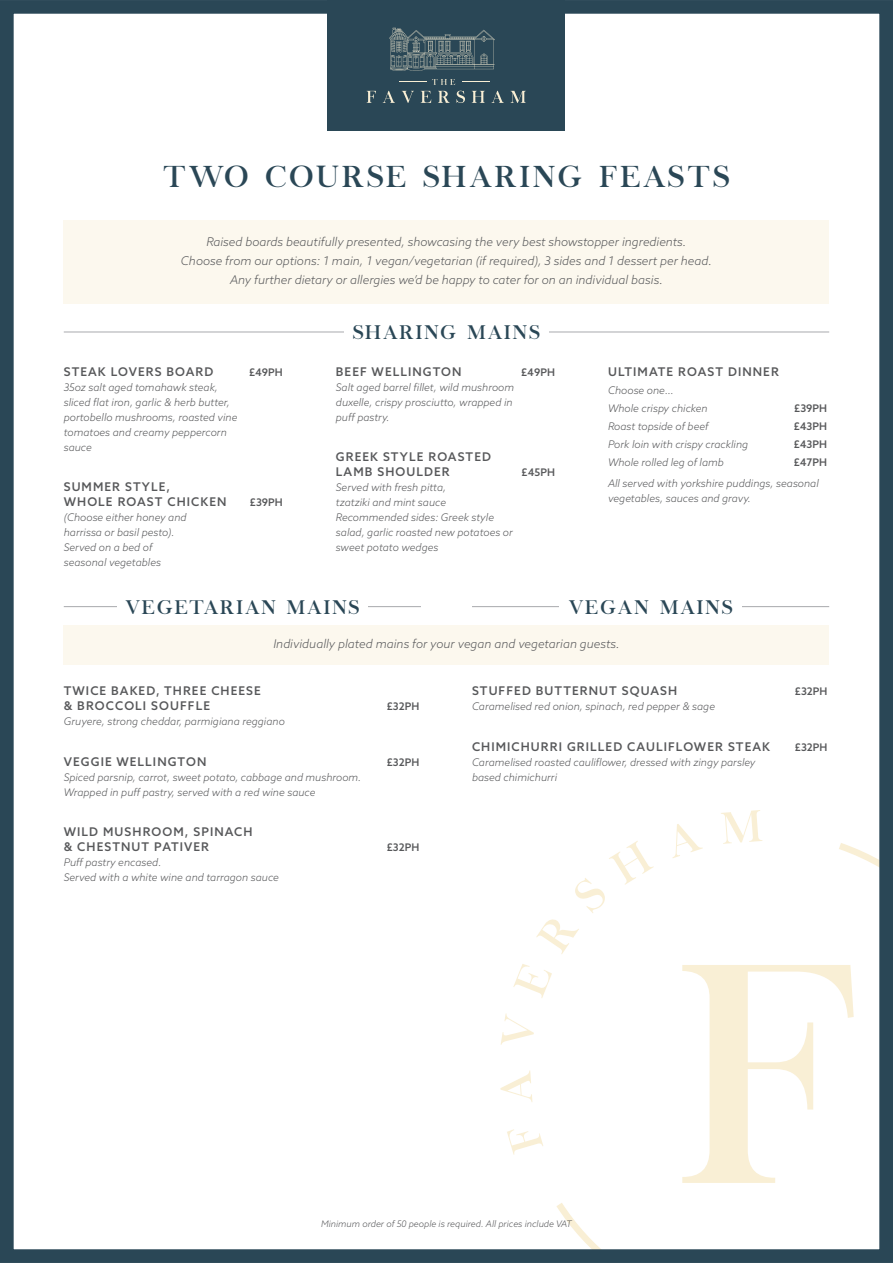
<style>
.page{position:relative;width:893px;height:1263px;background:#fff}
.page>*{position:absolute;margin:0;border:0;box-sizing:border-box;transform-origin:0 0}
.t1{font:30px "Chapaza";letter-spacing:.11em;color:#2a4756}
.t2{font:19.5px "Chapaza";letter-spacing:.11em;color:#2a4756}
.Price{font:italic 300 12px "Azo Sans";color:#57585a}
.Price-2{font:500 12px/15px "Azo Sans";letter-spacing:.09em;color:#57585a}
.Price-3{font:italic 300 10.5px/15px "Azo Sans";color:#57585a}
.Price-4{font:500 10.5px "Azo Sans";color:#57585a}
.Price-5{font:italic 300 9px "Azo Sans";color:#57585a}
.s1{font-weight:500;font-style:normal}
</style>
<div class="page">
<svg style="left:556px;top:843px;width:322px;height:405px"></svg>
<svg style="left:507px;top:1129px;width:36px;height:26px"></svg>
<svg style="left:500px;top:1070px;width:32px;height:32px"></svg>
<svg style="left:501px;top:1013px;width:33px;height:32px"></svg>
<svg style="left:513px;top:964px;width:39px;height:34px"></svg>
<svg style="left:536px;top:919px;width:43px;height:35px"></svg>
<svg style="left:575px;top:841px;width:79px;height:72px"></svg>
<svg style="left:672px;top:824px;width:31px;height:34px"></svg>
<svg style="left:721px;top:810px;width:41px;height:34px"></svg>
<svg style="left:682px;top:965px;width:172px;height:218px"></svg>
<div style="left:0;top:0;width:893px;height:1263px;border:14px solid #2a4756"></div>
<div style="left:328px;top:0;width:237px;height:131px;background:#2a4756"></div>
<svg style="left:389px;top:28px;width:106px;height:43px"></svg>
<svg style="left:367px;top:91px;width:9px;height:12px"></svg>
<svg style="left:383px;top:91px;width:12px;height:12px"></svg>
<svg style="left:402px;top:91px;width:12px;height:12px"></svg>
<svg style="left:421px;top:91px;width:10px;height:12px"></svg>
<svg style="left:438px;top:91px;width:12px;height:12px"></svg>
<svg style="left:456px;top:91px;width:9px;height:12px"></svg>
<svg style="left:472px;top:91px;width:13px;height:12px"></svg>
<svg style="left:491px;top:91px;width:13px;height:12px"></svg>
<svg style="left:510px;top:91px;width:16px;height:12px"></svg>
<svg style="left:399px;top:79px;width:56px;height:6px"></svg>
<div style="left:64px;top:221px;width:765px;height:83px;background:#fcf8ee"></div>
<hr style="left:64px;top:332px;width:765px;height:1px;background:#a8a9ad">
<div style="left:344px;top:325px;width:205px;height:14px;background:#fff"></div>
<div style="left:64px;top:625px;width:765px;height:40px;background:#fcf8ee"></div>
<hr style="left:64px;top:606px;width:357px;height:1px;background:#a8a9ad">
<div style="left:117px;top:600px;width:251px;height:14px;background:#fff"></div>
<hr style="left:472px;top:606px;width:357px;height:1px;background:#a8a9ad">
<div style="left:559px;top:600px;width:183px;height:14px;background:#fff"></div>
<p class="t1" style="left:163px;top:159px;width:568px">TWO COURSE SHARING FEASTS</p>
<p class="Price" style="left:206px;top:234px;width:481px">Raised boards beautifully presented, showcasing the very best showstopper ingredients.</p>
<p class="Price" style="left:181px;top:253px;width:533px">Choose from our options: 1 main, 1 vegan/vegetarian (if required), 3 sides and 1 dessert per head.</p>
<p class="Price" style="left:230px;top:272px;width:434px">Any further dietary or allergies we’d be happy to cater for on an individual basis.</p>
<p class="t2" style="left:353px;top:321px;width:188px">SHARING MAINS</p>
<p class="Price-2" style="left:64px;top:364px;width:151px">STEAK LOVERS BOARD</p>
<p class="Price-4" style="left:249px;top:365px;width:35px">£49PH</p>
<p class="Price-3" style="left:64px;top:379px;width:175px">35oz salt aged tomahawk steak, sliced flat iron, garlic &amp; herb butter, portobello mushrooms, roasted vine tomatoes and creamy peppercorn sauce</p>
<p class="Price-2" style="left:64px;top:479px;width:164px">SUMMER STYLE,<br>WHOLE ROAST CHICKEN</p>
<p class="Price-2" style="left:336px;top:364px;width:127px">BEEF WELLINGTON</p>
<p class="Price-4" style="left:521px;top:365px;width:35px">£49PH</p>
<p class="Price-3" style="left:336px;top:379px;width:180px">Salt aged barrel fillet, wild mushroom duxelle, crispy prosciutto, wrapped in puff pastry.</p>
<p class="Price-2" style="left:336px;top:449px;width:157px">GREEK STYLE ROASTED<br>LAMB SHOULDER</p>
<p class="Price-2" style="left:608px;top:364px;width:172px">ULTIMATE ROAST DINNER</p>
<p class="Price-3" style="left:608px;top:381px;width:101px;line-height:18px">Choose one…<br>Whole crispy chicken</p>
<p class="Price-4" style="left:794px;top:401px;width:34px">£39PH</p>
<p class="Price-3" style="left:608px;top:418px;width:102px">Roast topside of beef</p>
<p class="Price-4" style="left:794px;top:419px;width:35px">£43PH</p>
<p class="Price-3" style="left:608px;top:436px;width:142px">Pork loin with crispy crackling</p>
<p class="Price-4" style="left:794px;top:437px;width:35px">£43PH</p>
<p class="Price-3" style="left:608px;top:454px;width:117px">Whole rolled leg of lamb</p>
<p class="Price-3" style="left:608px;top:451px;width:221px;line-height:21px;text-indent:186px"><span class="s1">£47PH<br></span>All served with yorkshire puddings, seasonal</p>
<p class="Price-3" style="left:608px;top:490px;width:144px">vegetables, sauces and gravy.</p>
<p class="Price-4" style="left:522px;top:465px;width:35px">£45PH</p>
<p class="Price-3" style="left:336px;top:480px;width:178px">Served with fresh pitta,<br>tzatziki and mint sauce<br>Recommended sides: Greek style salad, garlic roasted new potatoes or sweet potato wedges</p>
<p class="Price-4" style="left:250px;top:495px;width:34px">£39PH</p>
<p class="Price-3" style="left:64px;top:510px;width:124px">(Choose either honey and harrissa or basil pesto).<br>Served on a bed of seasonal vegetables</p>
<p class="t2" style="left:125px;top:596px;width:235px">VEGETARIAN MAINS</p>
<p class="t2" style="left:569px;top:596px;width:165px">VEGAN MAINS</p>
<p class="Price" style="left:273px;top:636px;width:348px">Individually plated mains for your vegan and vegetarian guests.</p>
<p class="Price-2" style="left:64px;top:683px;width:199px">TWICE BAKED, THREE CHEESE &amp; BROCCOLI SOUFFLE</p>
<p class="Price-4" style="left:387px;top:699px;width:34px">£32PH</p>
<p class="Price-3" style="left:64px;top:714px;width:223px">Gruyere, strong cheddar, parmigiana reggiano</p>
<p class="Price-2" style="left:64px;top:754px;width:144px">VEGGIE WELLINGTON</p>
<p class="Price-4" style="left:387px;top:755px;width:34px">£32PH</p>
<p class="Price-3" style="left:64px;top:769px;width:299px">Spiced parsnip, carrot, sweet potato, cabbage and mushroom.<br>Wrapped in puff pastry, served with a red wine sauce</p>
<p class="Price-2" style="left:64px;top:824px;width:190px">WILD MUSHROOM, SPINACH &amp; CHESTNUT PATIVER</p>
<p class="Price-4" style="left:387px;top:840px;width:34px">£32PH</p>
<p class="Price-3" style="left:64px;top:855px;width:217px">Puff pastry encased.<br>Served with a white wine and tarragon sauce</p>
<p class="Price-2" style="left:472px;top:683px;width:207px">STUFFED BUTTERNUT SQUASH</p>
<p class="Price-4" style="left:795px;top:684px;width:34px">£32PH</p>
<p class="Price-3" style="left:472px;top:699px;width:245px">Caramelised red onion, spinach, red pepper &amp; sage</p>
<p class="Price-2" style="left:472px;top:739px;width:299px">CHIMICHURRI GRILLED CAULIFLOWER STEAK</p>
<p class="Price-4" style="left:795px;top:740px;width:34px">£32PH</p>
<p class="Price-3" style="left:472px;top:754px;width:285px">Caramelised roasted cauliflower, dressed with zingy parsley based chimichurri</p>
<p class="Price-5" style="left:321px;top:1217px;width:252px">Minimum order of 50 people is required. All prices include VAT</p>
</div>
